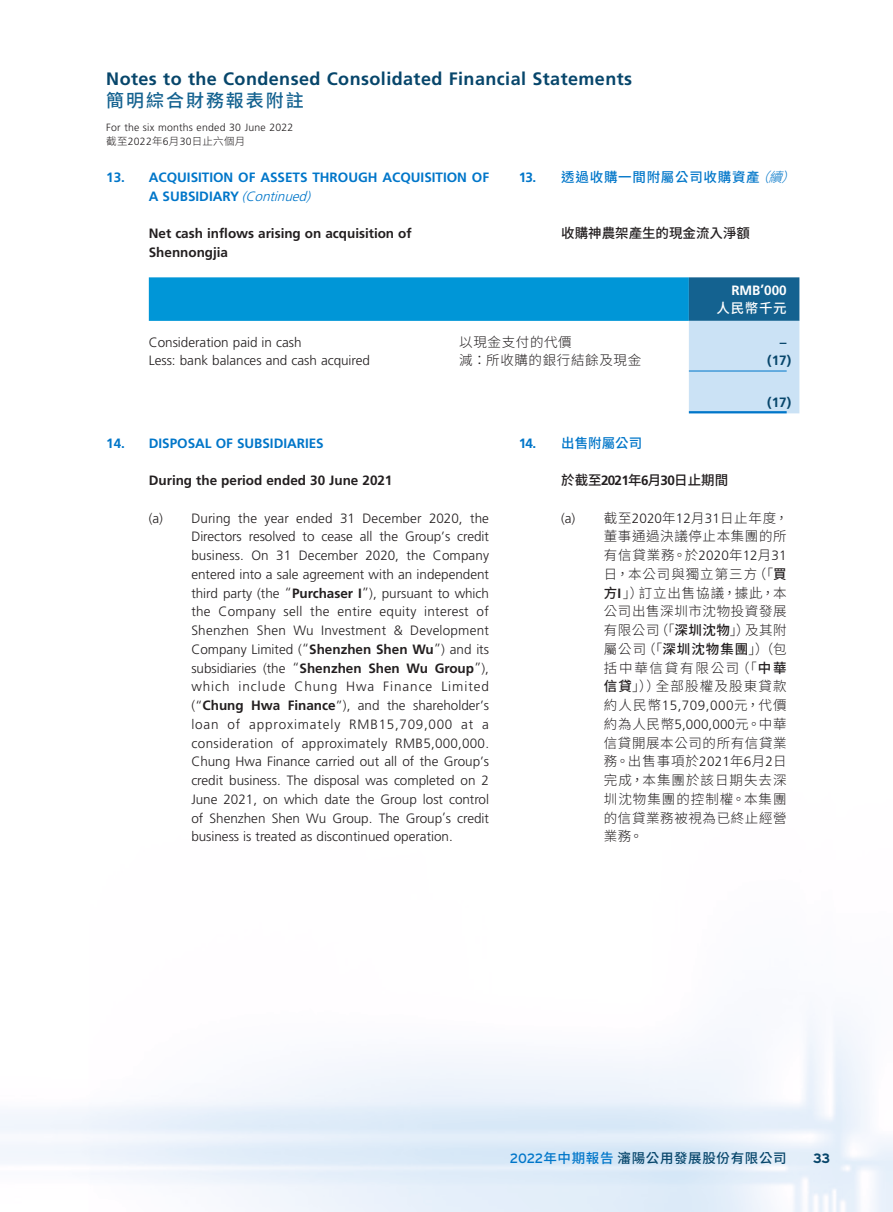
<style>
.page{position:relative;width:893px;height:1212px;background:#fff}
.page>*{position:absolute;margin:0;border:0;box-sizing:border-box;transform-origin:0 0}
.t1{font:700 18px "Frutiger LT Std";letter-spacing:.025em;color:#07466b}
.t2{font:500 18px "Source Han Sans TC";letter-spacing:.11em;color:#146290}
.Body_Text{font:300 13.5px/18.8px "Frutiger LT Std";color:#231f20;text-align:justify}
.C_Body_Text{font:300 13.5px/18.8px "Source Han Sans TC";letter-spacing:.06em;color:#231f20}
.Heading_1{font:700 13.5px/18.8px "Frutiger LT Std";color:#0076c9}
.Heading_2{font:700 13.5px/18.8px "Frutiger LT Std";color:#231f20}
.C_Heading_2{font:500 13.5px "Source Han Sans TC";color:#231f20}
.C_Heading_1{font:500 13.5px "Source Han Sans TC";letter-spacing:.055em;color:#0076c9}
.t3{font:500 13.5px "Source Han Sans TC";letter-spacing:.05em;color:#07466b}
.Body_Text-2{font:300 13.5px "Source Han Sans TC";letter-spacing:.05em;color:#231f20}
.Body_Text-3{font:700 13.5px "Frutiger LT Std";color:#07466b}
.Body_Text-4{font:700 13.5px "Frutiger LT Std";color:#fff}
.Body_Text-5{font:500 13.5px "Source Han Sans TC";letter-spacing:.05em;color:#fff}
.t4{font:700 13.5px "Interstate";color:#07466b}
.t5{font:300 10.5px "Frutiger LT Std";letter-spacing:.02em;color:#231f20}
.t6{font:300 10.5px "Source Han Sans TC";letter-spacing:.025em;color:#231f20}
.s1{font-family:"Frutiger LT Std"}
.s2{font-family:"Frutiger LT Std";font-weight:700}
.s3{font-weight:300;font-style:italic}
.s4{font-weight:700}
.s5{font-weight:500}
.s6{font-family:"Interstate";font-weight:400;color:#0076c9}
.s7{color:#0076c9}
</style>
<div class="page">
<svg style="left:149px;top:277px;width:650px;height:136px"></svg>
<hr style="left:689px;top:371px;width:98px;height:1px;background:#0076c9">
<hr style="left:689px;top:411px;width:98px;height:2px;background:#0076c9">
<h1 class="t1" style="left:106px;top:68px;width:527px">Notes to the Condensed Consolidated Financial Statements</h1>
<h1 class="t2" style="left:106px;top:90px;width:199px">簡明綜合財務報表附註</h1>
<p class="t5" style="left:106px;top:121px;width:189px">For the six months ended 30 June 2022</p>
<p class="t6" style="left:106px;top:136px;width:140px">截至<span class="s1">2022</span>年<span class="s1">6</span>月<span class="s1">30</span>日止六個月</p>
<p class="C_Heading_1" style="left:519px;top:169px;width:288px"><span class="s2">13.</span> 透過收購一間附屬公司收購資產<span class="s3">（續）</span></p>
<p class="Heading_1" style="left:149px;top:168px;width:342px;text-indent:-43px">13. ACQUISITION OF ASSETS THROUGH ACQUISITION OF<br>A S U B S I D I A RY <span class="s3">(Continued)</span></p>
<p class="Heading_2" style="left:149px;top:224px;width:264px">Net cash inflows arising on acquisition of<br>Shennongjia</p>
<p class="C_Heading_2" style="left:561px;top:226px;width:190px">收購神農架產生的現金流入淨額</p>
<p class="Body_Text-4" style="left:731px;top:282px;width:57px">RMB’000</p>
<p class="Body_Text-5" style="left:717px;top:301px;width:72px">人民幣千元</p>
<p class="Body_Text" style="left:149px;top:333px;width:154px">Consideration paid in cash</p>
<p class="Body_Text-2" style="left:459px;top:334px;width:114px">以現金支付的代價</p>
<p class="Body_Text-3" style="left:780px;top:334px;width:8px">–</p>
<p class="Body_Text" style="left:149px;top:351px;width:223px">Less: bank balances and cash acquired</p>
<p class="Body_Text-2" style="left:459px;top:353px;width:183px">減：所收購的銀行結餘及現金</p>
<p class="Body_Text-3" style="left:767px;top:353px;width:25px">(17)</p>
<p class="Body_Text-3" style="left:767px;top:395px;width:25px">(17)</p>
<p class="Heading_1" style="left:106px;top:434px;width:219px">14. DISPOSAL OF SUBSIDIARIES</p>
<p class="Heading_2" style="left:149px;top:471px;width:245px">During the period ended 30 June 2021</p>
<p class="Body_Text" style="left:191px;top:509px;width:299px;text-indent:-43px">(a) During the year ended 31 December 2020, the Directors resolved to cease all the Group’s credit business. On 31 December 2020, the Company entered into a sale agreement with an independent third party (the “<span class="s4">Purchaser I</span>”), pursuant to which the Company sell the entire equity interest of Shenzhen Shen Wu Investment &amp; Development Company Limited (“<span class="s4">Shenzhen Shen Wu</span>”) and its subsidiaries (the “<span class="s4">Shenzhen Shen Wu Group</span>”), which include Chung Hwa Finance Limited (“<span class="s4">Chung Hwa Finance</span>”), and the shareholder’s loan of approximately RMB15,709,000 at a consideration of approximately RMB5,000,000.<br>Chung Hwa Finance carried out all of the Group’s credit business. The disposal was completed on 2<br>June 2021, on which date the Group lost control of Shenzhen Shen Wu Group. The Group’s credit business is treated as discontinued operation.</p>
<p class="C_Heading_1" style="left:519px;top:435px;width:125px"><span class="s2">14.</span> 出售附屬公司</p>
<p class="C_Heading_2" style="left:561px;top:473px;width:168px">於截至<span class="s2">2021</span>年<span class="s2">6</span>月<span class="s2">30</span>日止期間</p>
<p class="C_Body_Text" style="left:604px;top:509px;width:186px;text-indent:-43px"><span class="s1">(a)</span> 截至<span class="s1">2020</span>年<span class="s1">12</span>月<span class="s1">31</span>日止年度，董事通過決議停止本集團的所有信貸業務。於<span class="s1">2020</span>年<span class="s1">12</span>月<span class="s1">31</span>日，本公司與獨立第三方（「<span class="s5">買方</span><span class="s2">I</span>」）訂立出售協議，據此，本公司出售深圳市沈物投資發展有限公司（「<span class="s5">深圳沈物</span>」）及其附屬公司（「<span class="s5">深圳沈物集團</span>」）（包括中華信貸有限公司（「<span class="s5">中華信貸</span>」））全部股權及股東貸款約人民幣<span class="s1">15,709,000</span>元，代價約為人民幣<span class="s1">5,000,000</span>元。中華信貸開展本公司的所有信貸業務。出售事項於<span class="s1">2021</span>年<span class="s1">6</span>月<span class="s1">2</span>日完成，本集團於該日期失去深圳沈物集團的控制權。本集團的信貸業務被視為已終止經營業務。</p>
<p class="t3" style="left:510px;top:1150px;width:278px"><span class="s6">2022</span><span class="s7">年中期報告</span>瀋陽公用發展股份有限公司</p>
<p class="t4" style="left:813px;top:1150px;width:19px">33</p>
</div>
